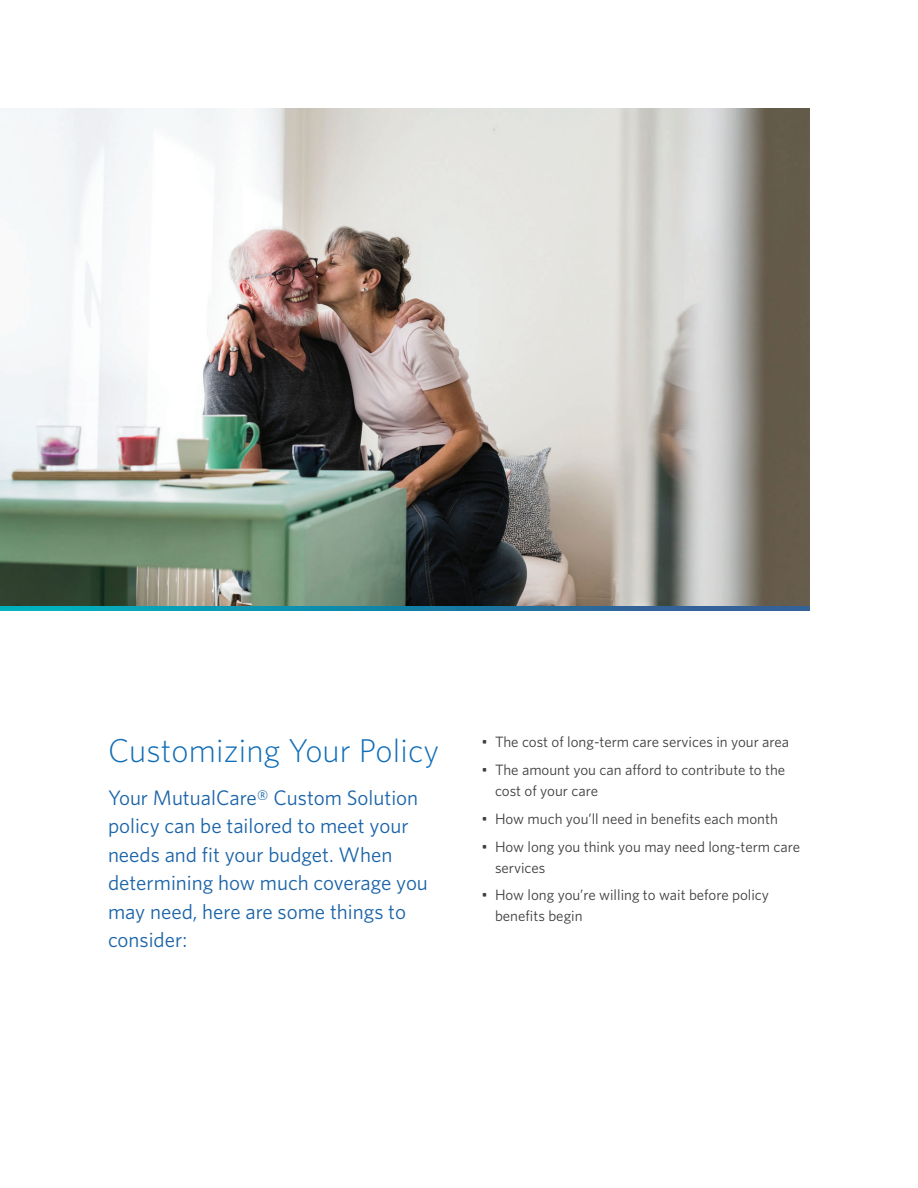
<style>
.page{position:relative;width:918px;height:1188px;background:#fff}
.page>*{position:absolute;margin:0;border:0;box-sizing:border-box;transform-origin:0 0}
.t1{font:300 33px "Whitney";letter-spacing:.005em;color:#106db7}
.t2{font:21px/28.5px "Whitney";color:#1a63a8}
.t3{font:15px/21px "Whitney";color:#3e3e3f}
</style>
<div class="page">
<img style="left:0;top:108px;width:810px;height:499px">
<svg style="left:0;top:607px;width:810px;height:4px;background:#1883a7"></svg>
<h1 class="t1" style="left:108px;top:728px;width:333px">Customizing Your Policy</h1>
<h2 class="t2" style="left:108px;top:783px;width:321px">Your MutualCare® Custom Solution policy can be tailored to meet your needs and fit your budget. When determining how much coverage you may need, here are some things to consider:</h2>
<p class="t3" style="left:482px;top:731px;width:309px">• The cost of long-term care services in your area</p>
<p class="t3" style="left:495px;top:759px;width:292px;text-indent:-14px">• The amount you can afford to contribute to the cost of your care</p>
<p class="t3" style="left:482px;top:808px;width:298px">• How much you’ll need in benefits each month</p>
<p class="t3" style="left:495px;top:836px;width:307px;text-indent:-14px">• How long you think you may need long-term care services</p>
<p class="t3" style="left:495px;top:884px;width:276px;text-indent:-14px">• How long you’re willing to wait before policy benefits begin</p>
</div>
